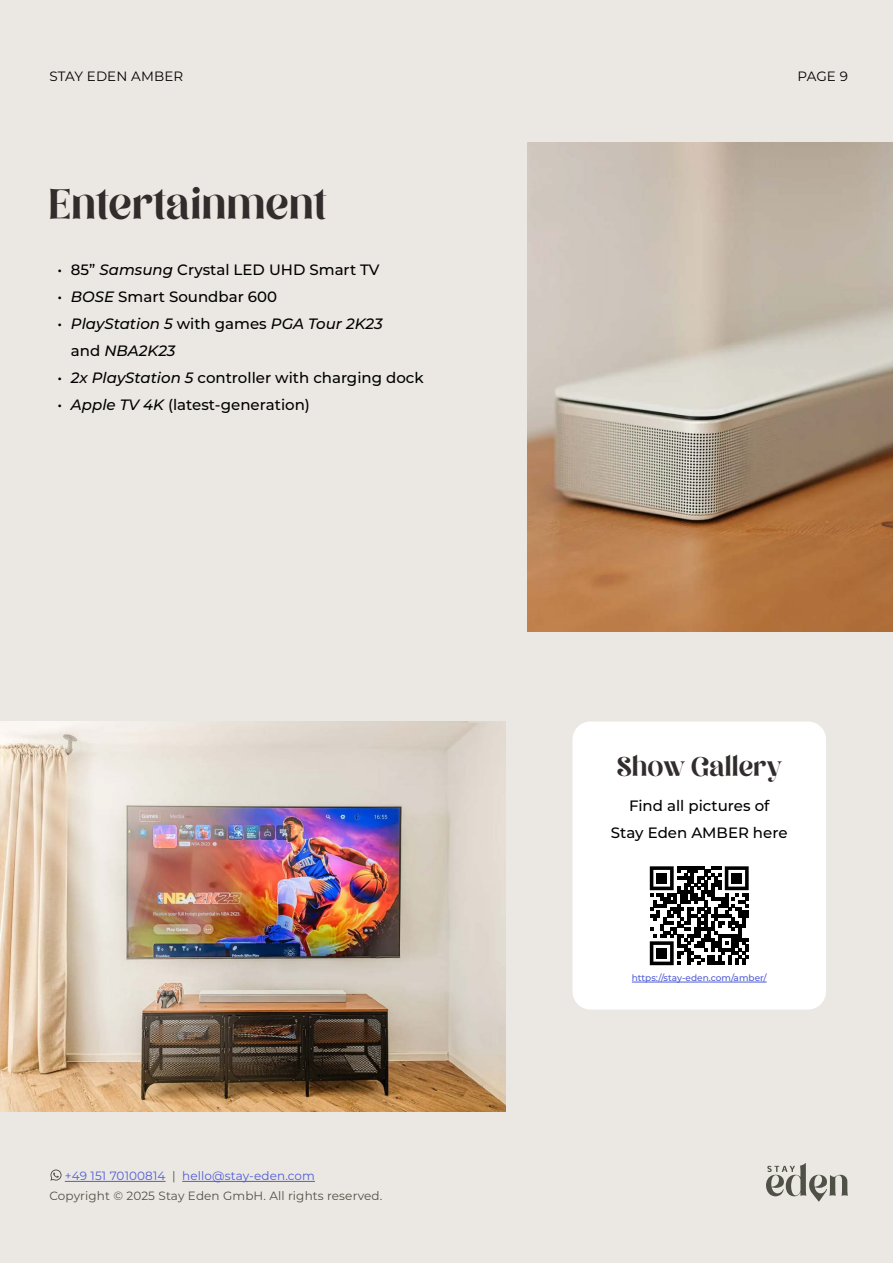
<style>
.page{position:relative;width:893px;height:1263px;background:#ebe8e3}
.page>*{position:absolute;margin:0;border:0;box-sizing:border-box;transform-origin:0 0}
.t1{font:48px "Million Dreams";color:#322c2c}
.t2{font:30px "Million Dreams";color:#322c2c}
.t3{font:500 15px/27px "Montserrat";color:#000;text-align:center}
.t4{font:italic 500 15px/27px "Montserrat";color:#000}
.t5{font:13.5px "Montserrat";letter-spacing:.01em;color:#000}
.t6{font:12px "Montserrat";letter-spacing:.01em;color:#505147}
.t7{font:12px "Montserrat";letter-spacing:.01em;color:#4f5cd6}
.t8{font:500 9px "Montserrat";color:#4f5cd6}
.s1{font-style:italic}
.s2{font-style:normal}
.s3{color:#505147}
</style>
<div class="page">
<svg style="left:766px;top:1163px;width:82px;height:39px"></svg>
<hr style="left:65px;top:1181px;width:101px;height:1px;background:#4f5cd6">
<hr style="left:182px;top:1181px;width:133px;height:1px;background:#4f5cd6">
<svg style="left:50px;top:1169px;width:12px;height:12px"></svg>
<div style="left:572px;top:721px;width:254px;height:288px;background:#fff;border-radius:18px"></div>
<img style="left:0;top:722px;width:505px;height:390px">
<img style="left:527px;top:142px;width:366px;height:489px">
<svg style="left:650px;top:866px;width:99px;height:99px"></svg>
<div style="left:657px;top:873px;width:10px;height:10px;background:#000"></div>
<div style="left:732px;top:873px;width:10px;height:10px;background:#000"></div>
<div style="left:657px;top:948px;width:10px;height:10px;background:#000"></div>
<hr style="left:632px;top:982px;width:135px;height:1px;background:#4f5cd6">
<p class="t5" style="left:50px;top:67px;width:135px">STAY EDEN AMBER</p>
<p class="t5" style="left:797px;top:67px;width:52px">PAGE 9</p>
<h1 class="t1" style="left:48px;top:175px;width:280px">Entertainment</h1>
<p class="t3" style="left:57px;top:256px;width:324px">• 85” <span class="s1">Samsung</span> Crystal LED UHD Smart TV</p>
<p class="t3" style="left:57px;top:283px;width:221px">• <span class="s1">BOSE</span> Smart Soundbar 600</p>
<p class="t4" style="left:71px;top:310px;width:313px;text-indent:-14px"><span class="s2">•</span> PlayStation 5 <span class="s2">with games</span> PGA Tour 2K23 <span class="s2">and</span> NBA2K23</p>
<p class="t3" style="left:57px;top:364px;width:368px">• <span class="s1">2x PlayStation 5</span> controller with charging dock</p>
<p class="t3" style="left:57px;top:391px;width:254px">• <span class="s1">Apple TV 4K</span> (latest-generation)</p>
<p class="t7" style="left:65px;top:1168px;width:252px">+49 151 70100814 <span class="s3">|</span> hello@stay-eden.com</p>
<p class="t6" style="left:50px;top:1188px;width:334px">Copyright © 2025 Stay Eden GmbH. All rights reserved.</p>
<h2 class="t2" style="left:617px;top:748px;width:167px">Show Gallery</h2>
<p class="t3" style="left:611px;top:792px;width:178px">Find all pictures of<br>Stay Eden AMBER here</p>
<p class="t8" style="left:632px;top:972px;width:136px">https://stay-eden.com/amber/</p>
</div>
